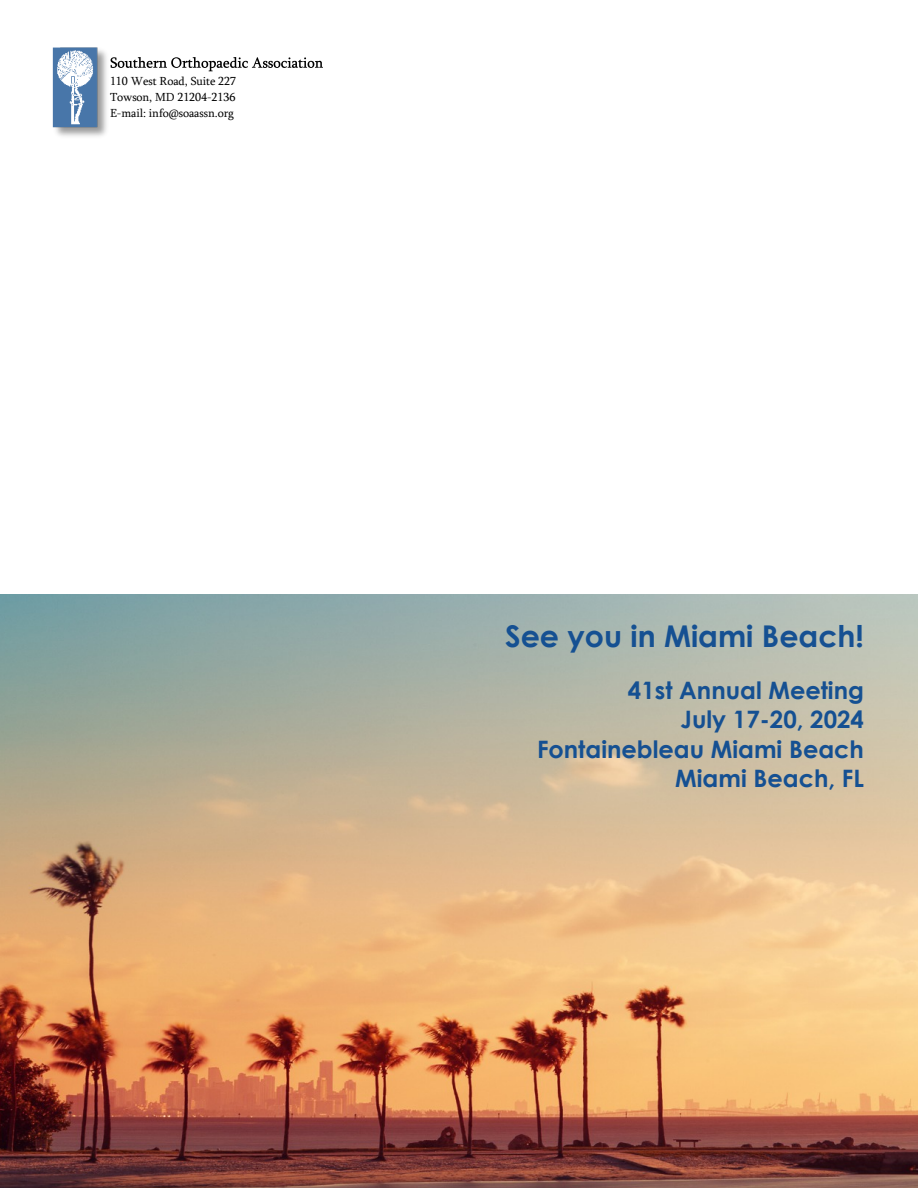
<style>
.page{position:relative;width:918px;height:1188px;background:#fff}
.page>*{position:absolute;margin:0;border:0;box-sizing:border-box;transform-origin:0 0}
.t1{font:700 30px "Century Gothic";color:#155092}
.t2{font:700 24px/29.4px "Century Gothic";color:#155092;text-align:right}
.t3{font:12px/15.8px "Sylfaen";letter-spacing:-.005em;color:#000;text-align:justify}
</style>
<div class="page">
<img style="left:0;top:595px;width:918px;height:593px">
<svg style="left:112px;top:57px;width:211px;height:14px"></svg>
<img style="left:52px;top:47px;width:60px;height:90px">
<p class="t3" style="left:110px;top:75px;width:128px">110 West Road, Suite 227<br>Towson, MD 21204-2136<br>E-mail: info@soaassn.org</p>
<p class="t1" style="left:505px;top:625px;width:360px">See you in Miami Beach!</p>
<p class="t2" style="left:537px;top:677px;width:328px">41st Annual Meeting<br>July 17-20, 2024<br>Fontainebleau Miami Beach<br>Miami Beach, FL</p>
</div>
